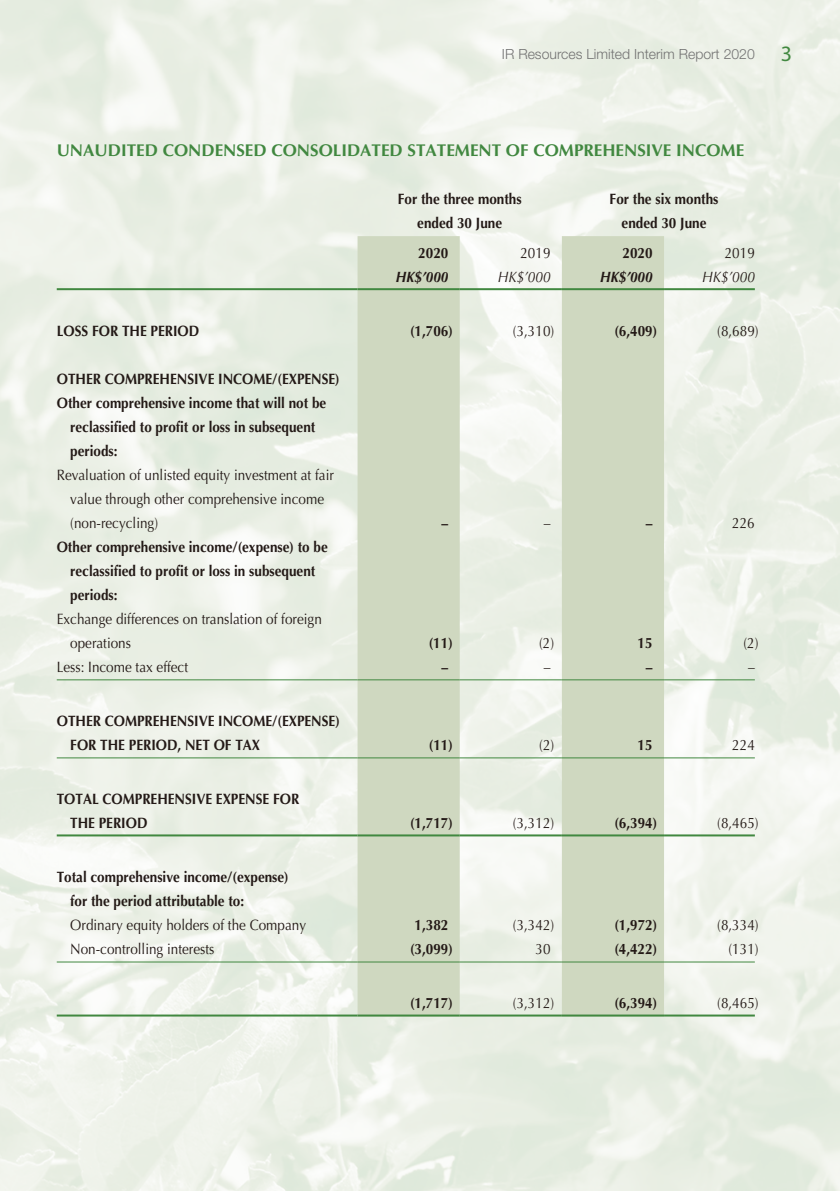
<style>
.page{position:relative;width:840px;height:1191px;background:#fff}
.page>*{position:absolute;margin:0;border:0;box-sizing:border-box;transform-origin:0 0}
.t1{font:700 17px "Optima LT Std";color:#418840}
.t2{font:700 15px/24px "Optima LT Std";color:#231916;scale:.9 1}
.t3{font:15px/24px "Optima LT Std";color:#231916;scale:.9 1}
.t4{font:italic 700 15px "Optima LT Std";color:#231916;scale:.9 1}
.t5{font:italic 15px "Optima LT Std";color:#231916;scale:.9 1}
.t6{font:300 14px "Helvetica Neue LT Std";color:#727272}
.s1{font-family:"Myriad Pro";font-weight:400;font-size:22px;color:#418840}
</style>
<div class="page">
<img style="left:0;top:0;width:839px;height:1191px">
<svg style="left:357px;top:236px;width:306px;height:778px;background:#d9e0ce"></svg>
<hr style="left:57px;top:288px;width:300px;height:2px;background:#418840">
<hr style="left:357px;top:288px;width:102px;height:2px;background:#418840">
<hr style="left:459px;top:288px;width:102px;height:2px;background:#418840">
<hr style="left:561px;top:288px;width:102px;height:2px;background:#418840">
<hr style="left:663px;top:288px;width:91px;height:2px;background:#418840">
<hr style="left:57px;top:679px;width:300px;height:1px;background:#418840">
<hr style="left:357px;top:679px;width:102px;height:1px;background:#418840">
<hr style="left:459px;top:679px;width:102px;height:1px;background:#418840">
<hr style="left:561px;top:679px;width:102px;height:1px;background:#418840">
<hr style="left:663px;top:679px;width:91px;height:1px;background:#418840">
<hr style="left:57px;top:757px;width:300px;height:1px;background:#418840">
<hr style="left:357px;top:757px;width:102px;height:1px;background:#418840">
<hr style="left:459px;top:757px;width:102px;height:1px;background:#418840">
<hr style="left:561px;top:757px;width:102px;height:1px;background:#418840">
<hr style="left:663px;top:757px;width:91px;height:1px;background:#418840">
<hr style="left:57px;top:834px;width:300px;height:2px;background:#418840">
<hr style="left:357px;top:834px;width:102px;height:2px;background:#418840">
<hr style="left:459px;top:834px;width:102px;height:2px;background:#418840">
<hr style="left:561px;top:834px;width:102px;height:2px;background:#418840">
<hr style="left:663px;top:834px;width:91px;height:2px;background:#418840">
<hr style="left:57px;top:961px;width:300px;height:1px;background:#418840">
<hr style="left:357px;top:961px;width:102px;height:1px;background:#418840">
<hr style="left:459px;top:961px;width:102px;height:1px;background:#418840">
<hr style="left:561px;top:961px;width:102px;height:1px;background:#418840">
<hr style="left:663px;top:961px;width:91px;height:1px;background:#418840">
<hr style="left:57px;top:1014px;width:300px;height:2px;background:#418840">
<hr style="left:357px;top:1014px;width:102px;height:2px;background:#418840">
<hr style="left:459px;top:1014px;width:102px;height:2px;background:#418840">
<hr style="left:561px;top:1014px;width:102px;height:2px;background:#418840">
<hr style="left:663px;top:1014px;width:91px;height:2px;background:#418840">
<p class="t6" style="left:501px;top:45px;width:291px">IR Resources Limited Interim Report 2020 <span class="s1">3</span></p>
<p class="t1" style="left:57px;top:140px;width:688px">UNAUDITED CONDENSED CONSOLIDATED STATEMENT OF COMPREHENSIVE INCOME</p>
<p class="t2" style="left:397px;top:187px;width:139px;text-align:center">For the three months ended 30 June</p>
<p class="t2" style="left:609px;top:187px;width:122px;text-align:center">For the six months ended 30 June</p>
<p class="t2" style="left:418px;top:241px;width:35px">2020</p>
<p class="t3" style="left:520px;top:241px;width:35px">2019</p>
<p class="t2" style="left:622px;top:241px;width:35px">2020</p>
<p class="t3" style="left:724px;top:241px;width:35px">2019</p>
<p class="t4" style="left:395px;top:268px;width:60px">HK$’000</p>
<p class="t5" style="left:497px;top:268px;width:60px">HK$’000</p>
<p class="t4" style="left:599px;top:268px;width:60px">HK$’000</p>
<p class="t5" style="left:701px;top:268px;width:60px">HK$’000</p>
<p class="t2" style="left:57px;top:319px;width:160px">LOSS FOR THE PERIOD</p>
<p class="t2" style="left:410px;top:319px;width:49px">(1,706)</p>
<p class="t3" style="left:512px;top:319px;width:47px">(3,310)</p>
<p class="t2" style="left:614px;top:319px;width:49px">(6,409)</p>
<p class="t3" style="left:716px;top:319px;width:47px">(8,689)</p>
<p class="t2" style="left:57px;top:367px;width:316px">OTHER COMPREHENSIVE INCOME/(EXPENSE)</p>
<p class="t2" style="left:57px;top:391px;width:301px">Other comprehensive income that will not be</p>
<p class="t2" style="left:70px;top:415px;width:274px">reclassified to profit or loss in subsequent</p>
<p class="t2" style="left:70px;top:439px;width:54px">periods:</p>
<p class="t3" style="left:70px;top:463px;width:294px;text-indent:-13px">Revaluation of unlisted equity investment at fair value through other comprehensive income (non-recycling)</p>
<p class="t2" style="left:441px;top:511px;width:9px">–</p>
<p class="t3" style="left:543px;top:511px;width:9px">–</p>
<p class="t2" style="left:645px;top:511px;width:9px">–</p>
<p class="t3" style="left:731px;top:511px;width:27px">226</p>
<p class="t2" style="left:70px;top:535px;width:287px;text-indent:-13px">Other comprehensive income/(expense) to be reclassified to profit or loss in subsequent periods:</p>
<p class="t3" style="left:70px;top:607px;width:281px;text-indent:-13px">Exchange differences on translation of foreign operations</p>
<p class="t2" style="left:428px;top:631px;width:28px">(11)</p>
<p class="t3" style="left:539px;top:631px;width:18px">(2)</p>
<p class="t2" style="left:637px;top:631px;width:18px">15</p>
<p class="t3" style="left:743px;top:631px;width:18px">(2)</p>
<p class="t3" style="left:57px;top:655px;width:147px">Less: Income tax effect</p>
<p class="t2" style="left:441px;top:655px;width:9px">–</p>
<p class="t3" style="left:543px;top:655px;width:9px">–</p>
<p class="t2" style="left:645px;top:655px;width:9px">–</p>
<p class="t3" style="left:747px;top:655px;width:9px">–</p>
<p class="t2" style="left:70px;top:709px;width:301px;text-indent:-13px">OTHER COMPREHENSIVE INCOME/(EXPENSE)<br>FOR THE PERIOD, NET OF TAX</p>
<p class="t2" style="left:70px;top:787px;width:256px;text-indent:-13px">TOTAL COMPREHENSIVE EXPENSE FOR<br>THE PERIOD</p>
<p class="t2" style="left:428px;top:733px;width:28px">(11)</p>
<p class="t3" style="left:539px;top:733px;width:18px">(2)</p>
<p class="t2" style="left:637px;top:733px;width:18px">15</p>
<p class="t3" style="left:731px;top:733px;width:27px">224</p>
<p class="t2" style="left:410px;top:811px;width:49px">(1,717)</p>
<p class="t3" style="left:512px;top:811px;width:47px">(3,312)</p>
<p class="t2" style="left:614px;top:811px;width:49px">(6,394)</p>
<p class="t3" style="left:716px;top:811px;width:47px">(8,465)</p>
<p class="t2" style="left:70px;top:865px;width:244px;text-indent:-13px">Total comprehensive income/(expense) for the period attributable to:</p>
<p class="t3" style="left:70px;top:913px;width:263px">Ordinary equity holders of the Company</p>
<p class="t2" style="left:414px;top:913px;width:39px">1,382</p>
<p class="t3" style="left:512px;top:913px;width:47px">(3,342)</p>
<p class="t2" style="left:614px;top:913px;width:49px">(1,972)</p>
<p class="t3" style="left:716px;top:913px;width:47px">(8,334)</p>
<p class="t3" style="left:70px;top:937px;width:162px">Non-controlling interests</p>
<p class="t2" style="left:410px;top:937px;width:49px">(3,099)</p>
<p class="t3" style="left:535px;top:937px;width:18px">30</p>
<p class="t2" style="left:614px;top:937px;width:49px">(4,422)</p>
<p class="t3" style="left:728px;top:937px;width:35px">(131)</p>
<p class="t2" style="left:410px;top:991px;width:49px">(1,717)</p>
<p class="t3" style="left:512px;top:991px;width:47px">(3,312)</p>
<p class="t2" style="left:614px;top:991px;width:49px">(6,394)</p>
<p class="t3" style="left:716px;top:991px;width:47px">(8,465)</p>
</div>
